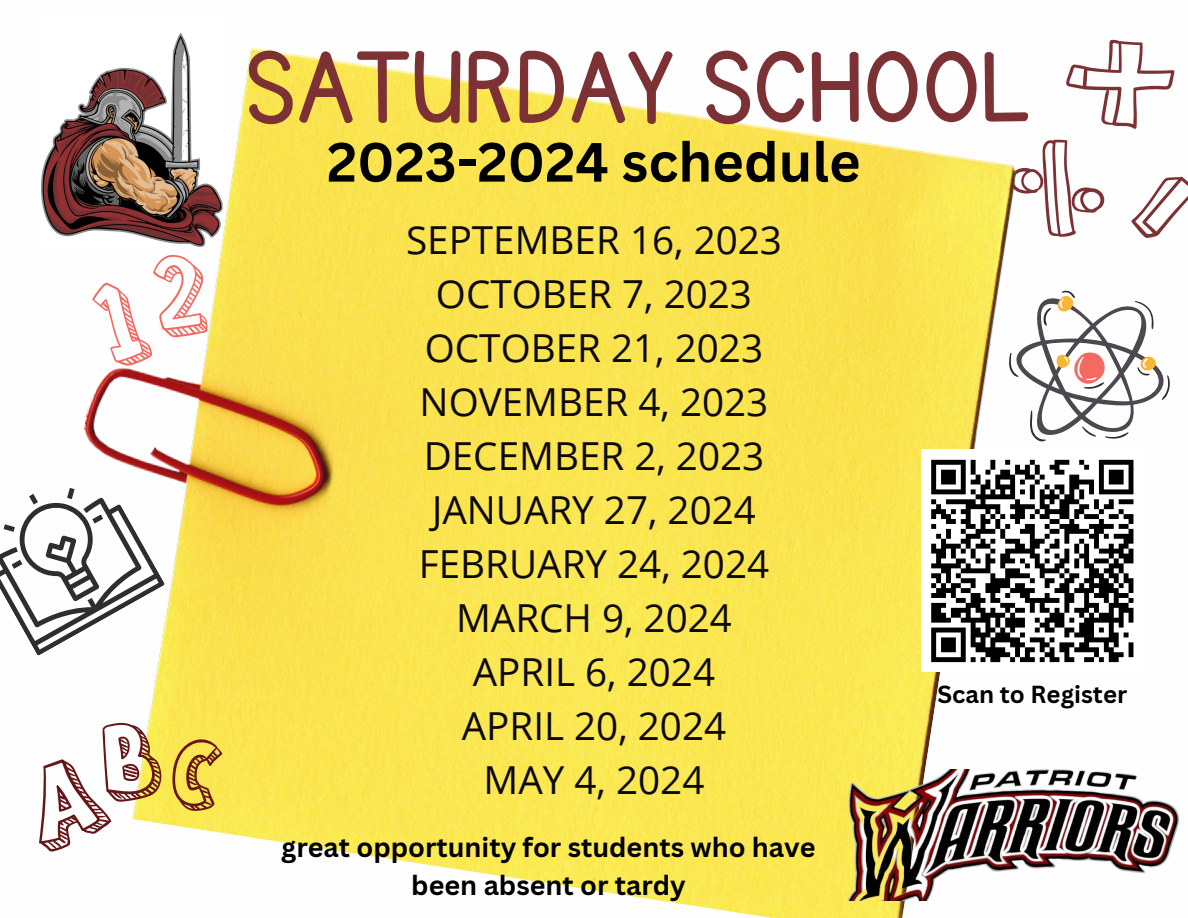
<style>
.page{position:relative;width:1188px;height:918px;background:#fff}
.page>*{position:absolute;margin:0;border:0;box-sizing:border-box;transform-origin:0 0}
.t1{font:117.3px "KG Primary Penmanship";color:#7c3234}
.t2{font:700 54px "Canva Sans";color:#000}
.t3{font:38.55px "Open Sans";color:#0d0909}
.t4{font:700 27px "Canva Sans";color:#000}
.t5{font:700 24px "Canva Sans";color:#000}
</style>
<div class="page">
<svg style="left:1019px;top:39px;width:169px;height:199px"></svg>
<svg style="left:0;top:519px;width:26px;height:115px"></svg>
<svg style="left:1019px;top:291px;width:151px;height:150px"></svg>
<img style="left:26px;top:32px;width:993px;height:886px">
<img style="left:813px;top:769px;width:367px;height:132px">
<svg style="left:39px;top:723px;width:123px;height:129px"></svg>
<svg style="left:172px;top:738px;width:50px;height:73px;background:#d4b142"></svg>
<div style="left:921px;top:450px;width:222px;height:222px;background:#fff"></div>
<svg style="left:931px;top:459px;width:203px;height:204px"></svg>
<p class="t1" style="left:246px;top:31px;width:786px">SATURDAY SCHOOL</p>
<p class="t2" style="left:327px;top:124px;width:535px">2023-2024 schedule</p>
<p class="t3" style="left:406px;top:213px;width:377px">SEPTEMBER 16, 2023</p>
<p class="t3" style="left:436px;top:267px;width:318px">OCTOBER 7, 2023</p>
<p class="t3" style="left:425px;top:321px;width:340px">OCTOBER 21, 2023</p>
<p class="t3" style="left:420px;top:375px;width:350px">NOVEMBER 4, 2023</p>
<p class="t3" style="left:424px;top:429px;width:342px">DECEMBER 2, 2023</p>
<p class="t3" style="left:432px;top:483px;width:325px">JANUARY 27, 2024</p>
<p class="t3" style="left:419px;top:537px;width:352px">FEBRUARY 24, 2024</p>
<p class="t3" style="left:456px;top:591px;width:277px">MARCH 9, 2024</p>
<p class="t3" style="left:473px;top:645px;width:244px">APRIL 6, 2024</p>
<p class="t3" style="left:462px;top:699px;width:266px">APRIL 20, 2024</p>
<p class="t3" style="left:484px;top:753px;width:222px">MAY 4, 2024</p>
<p class="t4" style="left:281px;top:829px;width:536px">great opportunity for students who have</p>
<p class="t4" style="left:411px;top:866px;width:276px">been absent or tardy</p>
<p class="t5" style="left:937px;top:678px;width:191px">Scan to Register</p>
</div>
